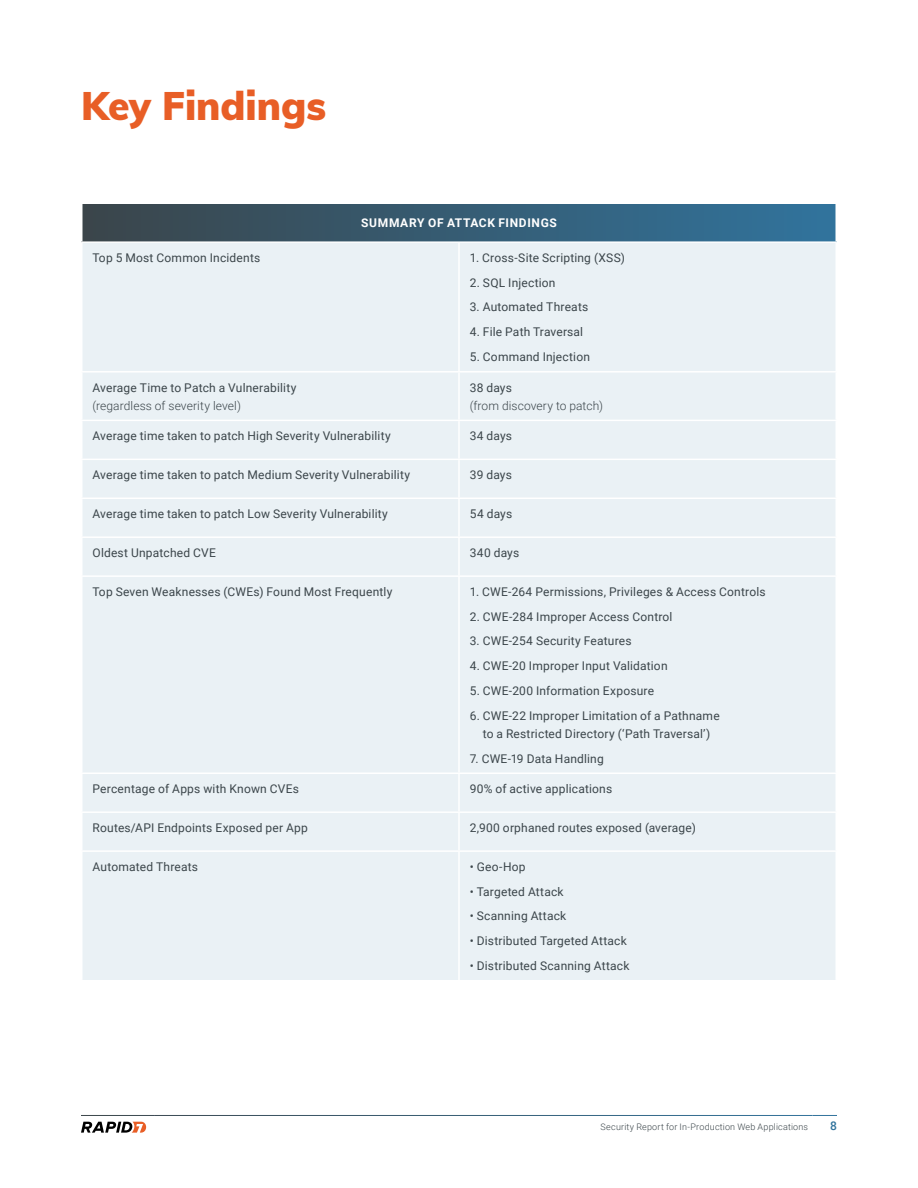
<style>
.page{position:relative;width:918px;height:1188px;background:#fff}
.page>*{position:absolute;margin:0;border:0;box-sizing:border-box;transform-origin:0 0}
.t1{font:900 39px "Muli";color:#e85e26}
.t2{font:12px/18px "Roboto";letter-spacing:.015em;color:#3b454a;text-align:center}
.t3{font:300 12px "Roboto";letter-spacing:.01em;color:#3b454a}
.t4{font:700 12px "Roboto";letter-spacing:.055em;color:#fff}
.t5{font:500 12px "Roboto";color:#31739c}
.t6{font:300 9px "Roboto";letter-spacing:.02em;color:#3b454a}
</style>
<div class="page">
<svg style="left:813px;top:1115px;width:24px;height:1px"></svg>
<svg style="left:81px;top:1122px;width:65px;height:11px"></svg>
<div style="left:82px;top:203px;width:754px;height:39px;background:linear-gradient(to right,#3b454a,#31749d)"></div>
<div style="left:82px;top:243px;width:754px;height:737px;background:#eaf1f5"></div>
<hr style="left:81px;top:202px;width:378px;height:2px;background:#fff">
<hr style="left:459px;top:202px;width:378px;height:2px;background:#fff">
<hr style="left:81px;top:241px;width:378px;height:2px;background:#fff">
<hr style="left:459px;top:241px;width:378px;height:2px;background:#fff">
<hr style="left:458px;top:243px;width:2px;height:128px;background:#fff">
<hr style="left:458px;top:373px;width:2px;height:47px;background:#fff">
<hr style="left:458px;top:421px;width:2px;height:38px;background:#fff">
<hr style="left:458px;top:460px;width:2px;height:38px;background:#fff">
<hr style="left:458px;top:499px;width:2px;height:37px;background:#fff">
<hr style="left:458px;top:538px;width:2px;height:37px;background:#fff">
<hr style="left:458px;top:577px;width:2px;height:195px;background:#fff">
<hr style="left:458px;top:774px;width:2px;height:37px;background:#fff">
<hr style="left:458px;top:813px;width:2px;height:37px;background:#fff">
<hr style="left:458px;top:852px;width:2px;height:128px;background:#fff">
<hr style="left:81px;top:371px;width:378px;height:2px;background:#fff">
<hr style="left:459px;top:371px;width:378px;height:2px;background:#fff">
<hr style="left:81px;top:420px;width:378px;height:1px;background:#fff">
<hr style="left:459px;top:420px;width:378px;height:1px;background:#fff">
<hr style="left:81px;top:459px;width:378px;height:1px;background:#fff">
<hr style="left:459px;top:459px;width:378px;height:1px;background:#fff">
<hr style="left:81px;top:498px;width:378px;height:1px;background:#fff">
<hr style="left:459px;top:498px;width:378px;height:1px;background:#fff">
<hr style="left:81px;top:536px;width:378px;height:2px;background:#fff">
<hr style="left:459px;top:536px;width:378px;height:2px;background:#fff">
<hr style="left:81px;top:575px;width:378px;height:2px;background:#fff">
<hr style="left:459px;top:575px;width:378px;height:2px;background:#fff">
<hr style="left:81px;top:772px;width:378px;height:2px;background:#fff">
<hr style="left:459px;top:772px;width:378px;height:2px;background:#fff">
<hr style="left:81px;top:811px;width:378px;height:2px;background:#fff">
<hr style="left:459px;top:811px;width:378px;height:2px;background:#fff">
<hr style="left:81px;top:850px;width:378px;height:2px;background:#fff">
<hr style="left:459px;top:850px;width:378px;height:2px;background:#fff">
<h1 class="t1" style="left:81px;top:77px;width:247px">Key Findings</h1>
<p class="t4" style="left:361px;top:215px;width:197px">SUMMARY OF ATTACK FINDINGS</p>
<p class="t2" style="left:93px;top:248px;width:169px">Top 5 Most Common Incidents</p>
<p class="t2" style="left:470px;top:248px;width:157px">1. Cross-Site Scripting (XSS)</p>
<p class="t2" style="left:470px;top:273px;width:87px">2. SQL Injection</p>
<p class="t2" style="left:470px;top:298px;width:120px">3. Automated Threats</p>
<p class="t2" style="left:470px;top:323px;width:115px">4. File Path Traversal</p>
<p class="t2" style="left:470px;top:347px;width:122px">5. Command Injection</p>
<p class="t2" style="left:93px;top:378px;width:205px">Average Time to Patch a Vulnerability</p>
<p class="t3" style="left:93px;top:397px;width:150px">(regardless of severity level)</p>
<p class="t2" style="left:470px;top:378px;width:44px">38 days</p>
<p class="t3" style="left:470px;top:397px;width:135px">(from discovery to patch)</p>
<p class="t2" style="left:93px;top:426px;width:300px">Average time taken to patch High Severity Vulnerability</p>
<p class="t2" style="left:470px;top:426px;width:44px">34 days</p>
<p class="t2" style="left:93px;top:465px;width:319px">Average time taken to patch Medium Severity Vulnerability</p>
<p class="t2" style="left:470px;top:465px;width:44px">39 days</p>
<p class="t2" style="left:93px;top:504px;width:297px">Average time taken to patch Low Severity Vulnerability</p>
<p class="t2" style="left:470px;top:504px;width:44px">54 days</p>
<p class="t2" style="left:93px;top:543px;width:125px">Oldest Unpatched CVE</p>
<p class="t2" style="left:470px;top:543px;width:51px">340 days</p>
<p class="t2" style="left:93px;top:582px;width:301px">Top Seven Weaknesses (CWEs) Found Most Frequently</p>
<p class="t2" style="left:470px;top:582px;width:297px">1. CWE-264 Permissions, Privileges &amp; Access Controls</p>
<p class="t2" style="left:470px;top:607px;width:204px">2. CWE-284 Improper Access Control</p>
<p class="t2" style="left:470px;top:632px;width:163px">3. CWE-254 Security Features</p>
<p class="t2" style="left:470px;top:657px;width:199px">4. CWE-20 Improper Input Validation</p>
<p class="t2" style="left:470px;top:681px;width:186px">5. CWE-200 Information Exposure</p>
<p class="t2" style="left:470px;top:706px;width:251px">6. CWE-22 Improper Limitation of a Pathname to a Restricted Directory (‘Path Traversal’)</p>
<p class="t2" style="left:470px;top:749px;width:136px">7. CWE-19 Data Handling</p>
<p class="t2" style="left:93px;top:779px;width:208px">Percentage of Apps with Known CVEs</p>
<p class="t2" style="left:470px;top:779px;width:144px">90% of active applications</p>
<p class="t2" style="left:93px;top:818px;width:217px">Routes/API Endpoints Exposed per App</p>
<p class="t2" style="left:470px;top:818px;width:228px">2,900 orphaned routes exposed (average)</p>
<p class="t2" style="left:93px;top:857px;width:107px">Automated Threats</p>
<p class="t2" style="left:470px;top:857px;width:57px">• Geo-Hop</p>
<p class="t2" style="left:470px;top:882px;width:95px">• Targeted Attack</p>
<p class="t2" style="left:470px;top:907px;width:98px">• Scanning Attack</p>
<p class="t2" style="left:470px;top:932px;width:159px">• Distributed Targeted Attack</p>
<p class="t2" style="left:470px;top:956px;width:161px">• Distributed Scanning Attack</p>
<p class="t6" style="left:601px;top:1120px;width:209px">Security Report for In-Production Web Applications</p>
<p class="t5" style="left:830px;top:1118px;width:8px">8</p>
</div>
